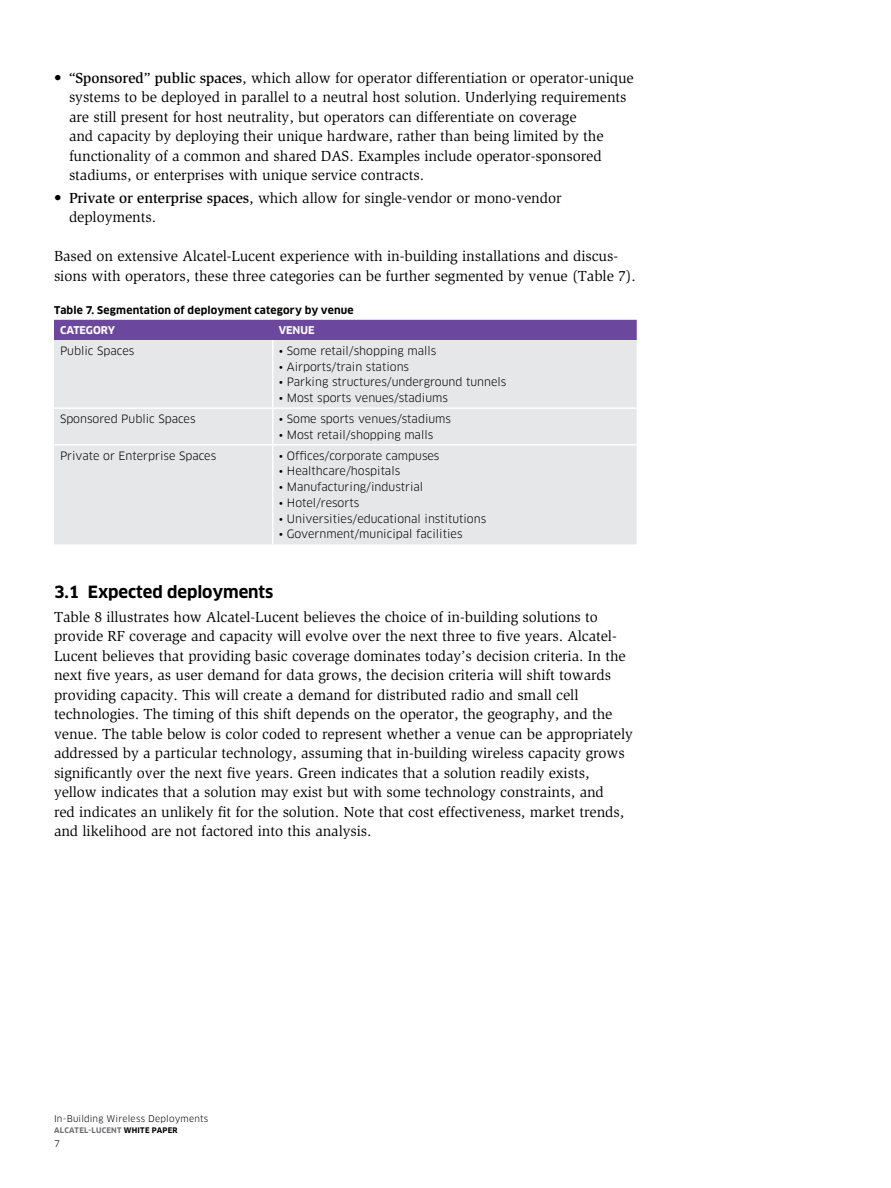
<style>
.page{position:relative;width:891px;height:1188px;background:#fff}
.page>*{position:absolute;margin:0;border:0;box-sizing:border-box;transform-origin:0 0}
.t1{font:700 16.5px "Clan OT";letter-spacing:-.005em;color:#000}
.t2{font:15px/19.5px "Slimbach Std";letter-spacing:-.005em;color:#000}
.t3{font:11.25px "Clan OT";color:#000}
.t4{font:700 10.5px "Clan OT";letter-spacing:.015em;color:#000}
.t5{font:700 10.5px "Clan OT";color:#fff}
.t6{font:9px "Clan OT";letter-spacing:.02em;color:#000}
.t7{font:700 7.5px "Clan OT";letter-spacing:.035em;color:#6d6e71}
.s1{font-weight:500}
.s2{color:#000}
</style>
<div class="page">
<div style="left:54px;top:320px;width:583px;height:20px;background:#6b489d"></div>
<div style="left:54px;top:340px;width:583px;height:204px;background:#e6e7e8"></div>
<hr style="left:272px;top:340px;width:1px;height:67px;background:#fff">
<hr style="left:54px;top:407px;width:219px;height:2px;background:#fff">
<hr style="left:273px;top:407px;width:364px;height:2px;background:#fff">
<hr style="left:272px;top:409px;width:1px;height:35px;background:#fff">
<hr style="left:54px;top:444px;width:219px;height:2px;background:#fff">
<hr style="left:273px;top:444px;width:364px;height:2px;background:#fff">
<hr style="left:272px;top:446px;width:1px;height:98px;background:#fff">
<p class="t2" style="left:69px;top:68px;width:566px;text-indent:-15px">• <span class="s1">“Sponsored” public spaces</span>, which allow for operator differentiation or operator-unique systems to be deployed in parallel to a neutral host solution. Underlying requirements are still present for host neutrality, but operators can differentiate on coverage<br>and capacity by deploying their unique hardware, rather than being limited by the functionality of a common and shared DAS. Examples include operator-sponsored stadiums, or enterprises with unique service contracts.</p>
<p class="t2" style="left:69px;top:188px;width:494px;text-indent:-15px">• <span class="s1">Private or enterprise spaces</span>, which allow for single-vendor or mono-vendor deployments.</p>
<p class="t2" style="left:54px;top:247px;width:584px">Based on extensive Alcatel-Lucent experience with in-building installations and discus&shy;sions with operators, these three categories can be further segmented by venue (Table 7).</p>
<p class="t4" style="left:54px;top:304px;width:301px">Table 7. Segmentation of deployment category by venue</p>
<p class="t5" style="left:60px;top:324px;width:57px">CATEGORY</p>
<p class="t5" style="left:279px;top:324px;width:37px">VENUE</p>
<p class="t3" style="left:60px;top:344px;width:76px">Public Spaces</p>
<p class="t3" style="left:279px;top:344px;width:159px">• Some retail/shopping malls</p>
<p class="t3" style="left:279px;top:360px;width:132px">• Airports/train stations</p>
<p class="t3" style="left:279px;top:376px;width:229px">• Parking structures/underground tunnels</p>
<p class="t3" style="left:279px;top:391px;width:171px">• Most sports venues/stadiums</p>
<p class="t3" style="left:60px;top:412px;width:137px">Sponsored Public Spaces</p>
<p class="t3" style="left:279px;top:412px;width:174px">• Some sports venues/stadiums</p>
<p class="t3" style="left:279px;top:428px;width:156px">• Most retail/shopping malls</p>
<p class="t3" style="left:60px;top:449px;width:158px">Private or Enterprise Spaces</p>
<p class="t3" style="left:279px;top:449px;width:162px">• Offices/corporate campuses</p>
<p class="t3" style="left:279px;top:465px;width:123px">• Healthcare/hospitals</p>
<p class="t3" style="left:279px;top:480px;width:146px">• Manufacturing/industrial</p>
<p class="t3" style="left:279px;top:496px;width:82px">• Hotel/resorts</p>
<p class="t3" style="left:279px;top:512px;width:209px">• Universities/educational institutions</p>
<p class="t3" style="left:279px;top:528px;width:185px">• Government/municipal facilities</p>
<p class="t1" style="left:54px;top:582px;width:221px">3.1 Expected deployments</p>
<p class="t2" style="left:54px;top:607px;width:580px">Table 8 illustrates how Alcatel-Lucent believes the choice of in-building solutions to provide RF coverage and capacity will evolve over the next three to five years. Alcatel-Lucent believes that providing basic coverage dominates today’s decision criteria. In the next five years, as user demand for data grows, the decision criteria will shift towards providing capacity. This will create a demand for distributed radio and small cell technologies. The timing of this shift depends on the operator, the geography, and the venue. The table below is color coded to represent whether a venue can be appropriately addressed by a particular technology, assuming that in-building wireless capacity grows significantly over the next five years. Green indicates that a solution readily exists, yellow indicates that a solution may exist but with some technology constraints, and<br>red indicates an unlikely fit for the solution. Note that cost effectiveness, market trends, and likelihood are not factored into this analysis.</p>
<p class="t6" style="left:54px;top:1113px;width:156px">In-Building Wireless Deployments</p>
<p class="t7" style="left:54px;top:1126px;width:125px">ALCATEL-LUCENT <span class="s2">WHITE PAPER</span></p>
<p class="t6" style="left:54px;top:1139px;width:7px">7</p>
</div>
